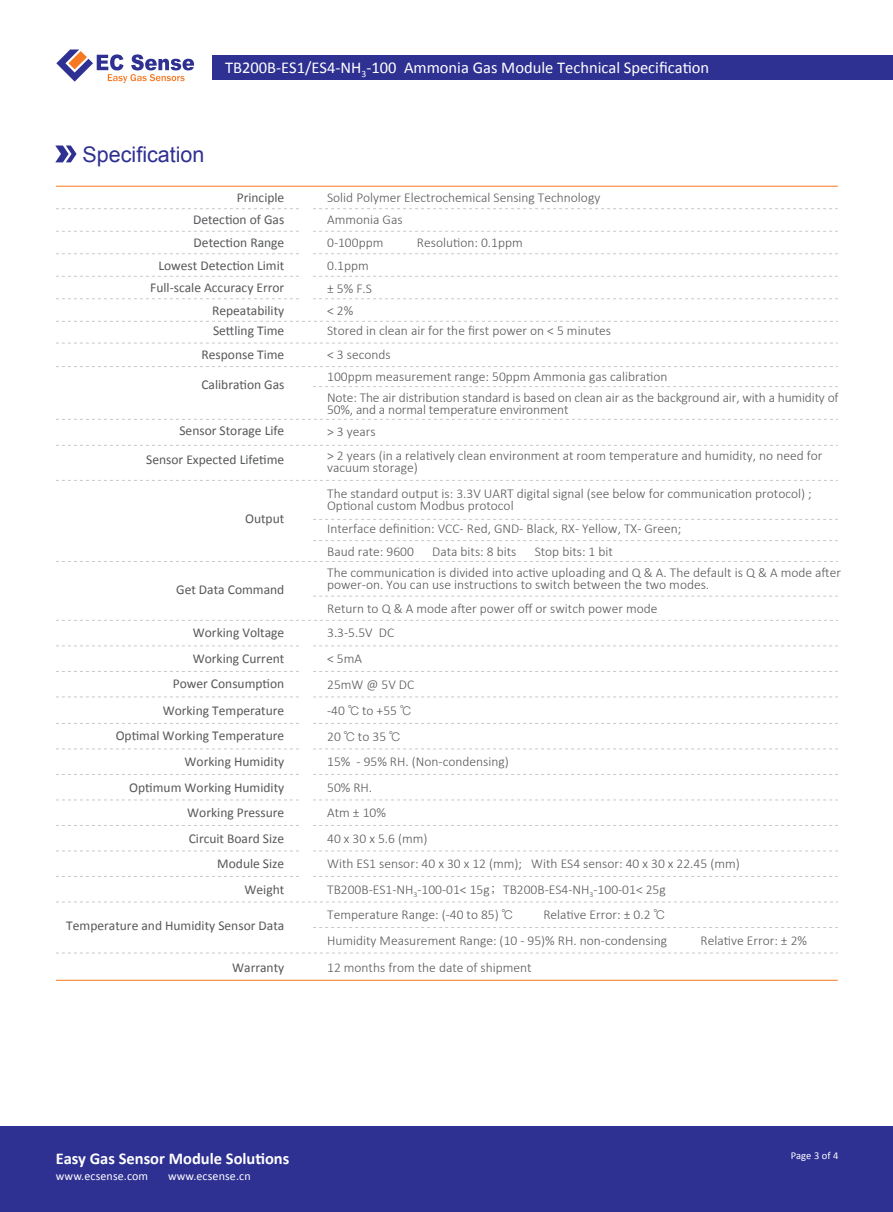
<style>
.page{position:relative;width:893px;height:1212px;background:#fff}
.page>*{position:absolute;margin:0;border:0;box-sizing:border-box;transform-origin:0 0}
.t1{font:21.45px "Arial";color:#2e3092}
.t2{font:16.5px "Calibri";color:#fff}
.t3{font:700 16.5px "Calibri";color:#fff}
.t4{font:300 13.5px/12px "Calibri";color:#57585a}
.t5{font:13.5px "Calibri";color:#57585a}
.t6{font:12px "Calibri";letter-spacing:.01em;color:#fff}
.t7{font:10.5px "Calibri";color:#fff}
.s1{font-family:"Adobe Song Std"}
.s2{font-family:"Ping Fang SC";font-size:12px}
.s3{font-family:"Ping Fang SC"}
</style>
<div class="page">
<div style="left:212px;top:55px;width:681px;height:25px;background:#2e3092"></div>
<svg style="left:56px;top:49px;width:138px;height:34px"></svg>
<div style="left:0;top:1127px;width:893px;height:85px;background:#2e3092"></div>
<svg style="left:55px;top:145px;width:22px;height:17px"></svg>
<svg style="left:56px;top:208px;width:243px;height:1px"></svg>
<svg style="left:313px;top:208px;width:525px;height:1px"></svg>
<svg style="left:56px;top:231px;width:243px;height:1px"></svg>
<svg style="left:313px;top:231px;width:525px;height:1px"></svg>
<svg style="left:56px;top:253px;width:243px;height:1px"></svg>
<svg style="left:313px;top:253px;width:525px;height:1px"></svg>
<svg style="left:56px;top:276px;width:243px;height:1px"></svg>
<svg style="left:56px;top:298px;width:243px;height:1px"></svg>
<svg style="left:313px;top:276px;width:525px;height:1px"></svg>
<svg style="left:313px;top:298px;width:525px;height:1px"></svg>
<svg style="left:313px;top:386px;width:525px;height:1px"></svg>
<svg style="left:56px;top:723px;width:243px;height:1px"></svg>
<svg style="left:313px;top:723px;width:525px;height:1px"></svg>
<svg style="left:56px;top:749px;width:243px;height:1px"></svg>
<svg style="left:313px;top:749px;width:525px;height:1px"></svg>
<svg style="left:56px;top:774px;width:243px;height:1px"></svg>
<svg style="left:313px;top:774px;width:525px;height:1px"></svg>
<svg style="left:56px;top:800px;width:243px;height:1px"></svg>
<svg style="left:313px;top:800px;width:525px;height:1px"></svg>
<svg style="left:56px;top:825px;width:243px;height:1px"></svg>
<svg style="left:313px;top:825px;width:525px;height:1px"></svg>
<hr style="left:56px;top:186px;width:782px;height:1px;background:#f47921">
<svg style="left:56px;top:321px;width:782px;height:1px"></svg>
<svg style="left:56px;top:343px;width:782px;height:1px"></svg>
<svg style="left:56px;top:366px;width:782px;height:1px"></svg>
<svg style="left:56px;top:445px;width:782px;height:1px"></svg>
<svg style="left:56px;top:480px;width:782px;height:1px"></svg>
<svg style="left:56px;top:419px;width:782px;height:1px"></svg>
<svg style="left:56px;top:953px;width:782px;height:1px"></svg>
<svg style="left:56px;top:902px;width:782px;height:1px"></svg>
<svg style="left:313px;top:927px;width:525px;height:1px"></svg>
<svg style="left:56px;top:561px;width:782px;height:1px"></svg>
<svg style="left:313px;top:519px;width:525px;height:1px"></svg>
<svg style="left:313px;top:540px;width:525px;height:1px"></svg>
<svg style="left:56px;top:620px;width:782px;height:1px"></svg>
<svg style="left:313px;top:596px;width:525px;height:1px"></svg>
<svg style="left:56px;top:646px;width:243px;height:1px"></svg>
<svg style="left:313px;top:646px;width:525px;height:1px"></svg>
<svg style="left:56px;top:671px;width:243px;height:1px"></svg>
<svg style="left:313px;top:671px;width:525px;height:1px"></svg>
<svg style="left:56px;top:697px;width:243px;height:1px"></svg>
<svg style="left:313px;top:697px;width:525px;height:1px"></svg>
<svg style="left:56px;top:851px;width:243px;height:1px"></svg>
<svg style="left:313px;top:851px;width:525px;height:1px"></svg>
<svg style="left:56px;top:876px;width:243px;height:1px"></svg>
<svg style="left:313px;top:876px;width:525px;height:1px"></svg>
<hr style="left:56px;top:980px;width:782px;height:1px;background:#f47921">
<p class="t2" style="left:225px;top:57px;width:486px">TB200B-ES1/ES4-NH<sub>3</sub>-100 Ammonia Gas Module Technical Specification</p>
<h1 class="t1" style="left:83px;top:140px;width:123px">Specification</h1>
<p class="t5" style="left:237px;top:189px;width:49px">Principle</p>
<p class="t4" style="left:327px;top:191px;width:275px">Solid Polymer Electrochemical Sensing Technology</p>
<p class="t5" style="left:193px;top:211px;width:93px">Detection of Gas</p>
<p class="t4" style="left:327px;top:214px;width:77px">Ammonia Gas</p>
<p class="t5" style="left:194px;top:234px;width:92px">Detection Range</p>
<p class="t4" style="left:327px;top:236px;width:58px">0-100ppm</p>
<p class="t4" style="left:417px;top:236px;width:107px">Resolution: 0.1ppm</p>
<p class="t5" style="left:158px;top:257px;width:127px">Lowest Detection Limit</p>
<p class="t4" style="left:327px;top:259px;width:43px">0.1ppm</p>
<p class="t5" style="left:150px;top:279px;width:136px">Full-scale Accuracy Error</p>
<p class="t4" style="left:327px;top:282px;width:46px">± 5% F.S</p>
<p class="t5" style="left:213px;top:322px;width:73px">Settling Time</p>
<p class="t4" style="left:327px;top:325px;width:285px">Stored in clean air for the first power on &lt; 5 minutes</p>
<p class="t5" style="left:201px;top:346px;width:84px">Response Time</p>
<p class="t4" style="left:327px;top:349px;width:65px">&lt; 3 seconds</p>
<p class="t5" style="left:212px;top:302px;width:74px">Repeatability</p>
<p class="t4" style="left:327px;top:304px;width:28px">&lt; 2%</p>
<p class="t5" style="left:201px;top:376px;width:85px">Calibration Gas</p>
<p class="t4" style="left:327px;top:366px;width:513px;line-height:21px">100ppm measurement range: 50ppm Ammonia gas calibration<br>Note: The air distribu<span class="s1">ti</span>on standard is based on clean air as the background air, with a humidity of</p>
<p class="t4" style="left:327px;top:404px;width:243px">50%, and a normal temperature environment</p>
<p class="t5" style="left:146px;top:451px;width:140px">Sensor Expected Lifetime</p>
<p class="t4" style="left:327px;top:449px;width:497px">&gt; 2 years (in a relatively clean environment at room temperature and humidity, no need for vacuum storage)</p>
<p class="t5" style="left:179px;top:422px;width:106px">Sensor Storage Life</p>
<p class="t4" style="left:327px;top:425px;width:50px">&gt; 3 years</p>
<p class="t5" style="left:245px;top:510px;width:41px">Output</p>
<p class="t5" style="left:176px;top:581px;width:110px">Get Data Command</p>
<p class="t4" style="left:327px;top:487px;width:486px">The standard output is: 3.3V UART digital signal (see below for communication protocol) ;<br>Optional custom Modbus protocol</p>
<p class="t4" style="left:327px;top:518px;width:356px;line-height:22.4px">Interface definition: VCC- Red, GND- Black, RX- Yellow, TX- Green;<br>Baud rate: 9600</p>
<p class="t4" style="left:432px;top:545px;width:86px">Data bits: 8 bits</p>
<p class="t4" style="left:535px;top:545px;width:80px">Stop bits: 1 bit</p>
<p class="t4" style="left:327px;top:566px;width:515px">The communication is divided into active uploading and Q &amp; A. The default is Q &amp; A mode after power-on. You can use instructions to switch between the two modes.</p>
<p class="t4" style="left:327px;top:603px;width:332px">Return to Q &amp; A mode after power off or switch power mode</p>
<p class="t5" style="left:193px;top:624px;width:93px">Working Voltage</p>
<p class="t4" style="left:327px;top:627px;width:69px">3.3-5.5V DC</p>
<p class="t5" style="left:193px;top:650px;width:93px">Working Current</p>
<p class="t4" style="left:327px;top:652px;width:36px">&lt; 5mA</p>
<p class="t5" style="left:173px;top:676px;width:113px">Power Consumption</p>
<p class="t4" style="left:327px;top:678px;width:89px">25mW @ 5V DC</p>
<p class="t5" style="left:163px;top:702px;width:123px">Working Temperature</p>
<p class="t4" style="left:327px;top:704px;width:85px">-40 <span class="s2">℃</span> to +55 <span class="s2">℃</span></p>
<p class="t5" style="left:116px;top:728px;width:170px">Optimal Working Temperature</p>
<p class="t4" style="left:327px;top:730px;width:75px">20 <span class="s2">℃</span> to 35 <span class="s2">℃</span></p>
<p class="t5" style="left:185px;top:753px;width:101px">Working Humidity</p>
<p class="t4" style="left:327px;top:755px;width:183px">15% - 95% RH. (Non-condensing)</p>
<p class="t5" style="left:129px;top:779px;width:157px">Optimum Working Humidity</p>
<p class="t4" style="left:327px;top:781px;width:47px">50% RH.</p>
<p class="t5" style="left:187px;top:804px;width:99px">Working Pressure</p>
<p class="t4" style="left:327px;top:806px;width:60px">Atm ± 10%</p>
<p class="t5" style="left:189px;top:830px;width:97px">Circuit Board Size</p>
<p class="t4" style="left:327px;top:832px;width:102px">40 x 30 x 5.6 (mm)</p>
<p class="t5" style="left:217px;top:855px;width:69px">Module Size</p>
<p class="t4" style="left:327px;top:857px;width:414px">With ES1 sensor: 40 x 30 x 12 (mm); With ES4 sensor: 40 x 30 x 22.45 (mm)</p>
<p class="t5" style="left:245px;top:881px;width:41px">Weight</p>
<p class="t4" style="left:327px;top:883px;width:340px">TB200B-ES1-NH<sub>3</sub>-100-01&lt; 15g<span class="s3">；</span>TB200B-ES4-NH<sub>3</sub>-100-01&lt; 25g</p>
<p class="t5" style="left:66px;top:917px;width:220px">Temperature and Humidity Sensor Data</p>
<p class="t4" style="left:327px;top:908px;width:187px">Temperature Range: (-40 to 85) <span class="s2">℃</span></p>
<p class="t4" style="left:543px;top:908px;width:123px">Relative Error: ± 0.2 <span class="s2">℃</span></p>
<p class="t4" style="left:327px;top:934px;width:341px">Humidity Measurement Range: (10 - 95)% RH. non-condensing</p>
<p class="t4" style="left:701px;top:934px;width:108px">Relative Error: ± 2%</p>
<p class="t5" style="left:232px;top:959px;width:54px">Warranty</p>
<p class="t4" style="left:327px;top:961px;width:206px">12 months from the date of shipment</p>
<p class="t3" style="left:56px;top:1148px;width:235px">Easy Gas Sensor Module Solutions</p>
<p class="t6" style="left:56px;top:1168px;width:94px">www.ecsense.com</p>
<p class="t6" style="left:168px;top:1168px;width:84px">www.ecsense.cn</p>
<p class="t7" style="left:791px;top:1149px;width:49px">Page 3 of 4</p>
</div>
